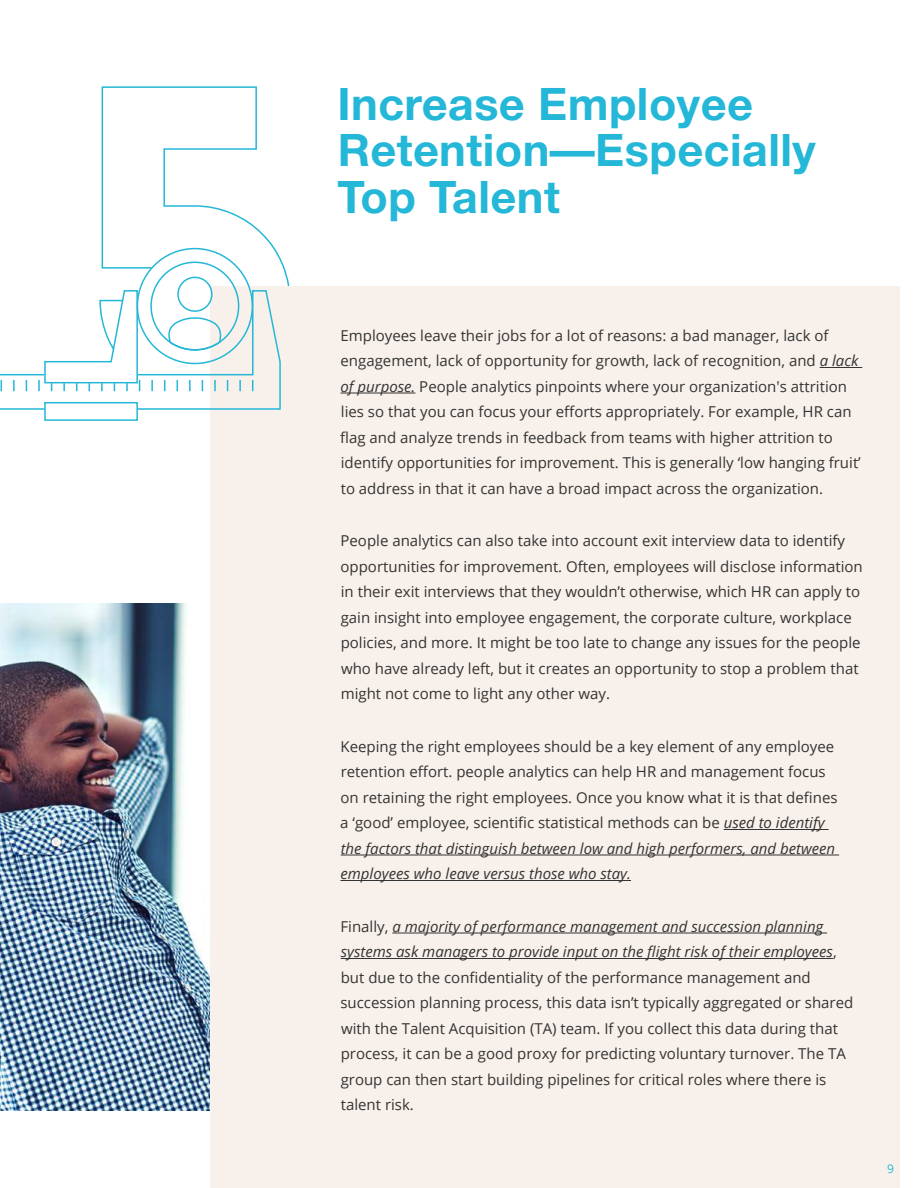
<style>
.page{position:relative;width:918px;height:1188px;background:#fff}
.page>*{position:absolute;margin:0;border:0;box-sizing:border-box;transform-origin:0 0}
.t1{font:700 45px/46.5px "Helvetica Neue Cyr";letter-spacing:.01em;color:#24b7d7}
.t2{font:15px/25.5px "Open Sans";color:#333}
.t3{font:12px "Open Sans";color:#24b7d7}
.s1{font-style:italic}
</style>
<div class="page">
<img style="left:0;top:604px;width:211px;height:506px">
<div style="left:211px;top:286px;width:689px;height:902px;background:#f8f1eb"></div>
<hr style="left:820px;top:367px;width:42px;height:1px;background:#333">
<hr style="left:340px;top:393px;width:75px;height:1px;background:#333">
<hr style="left:724px;top:829px;width:105px;height:1px;background:#333">
<hr style="left:341px;top:855px;width:498px;height:1px;background:#333">
<hr style="left:340px;top:880px;width:291px;height:1px;background:#333">
<hr style="left:392px;top:933px;width:435px;height:1px;background:#333">
<hr style="left:341px;top:958px;width:492px;height:1px;background:#333">
<div style="left:44px;top:402px;width:94px;height:19px;border:2px solid #24b7d7"></div>
<svg style="left:0;top:86px;width:290px;height:324px"></svg>
<h1 class="t1" style="left:338px;top:85px;width:480px">Increase Employee<br>Retention—Especially<br>Top Talent</h1>
<p class="t2" style="left:340px;top:324px;width:522px">Employees leave their jobs for a lot of reasons: a bad manager, lack of engagement, lack of opportunity for growth, lack of recognition, and <span class="s1">a lack of purpose.</span> People analytics pinpoints where your organization's attrition lies so that you can focus your efforts appropriately. For example, HR can flag and analyze trends in feedback from teams with higher attrition to identify opportunities for improvement. This is generally ‘low hanging fruit’ to address in that it can have a broad impact across the organization.</p>
<p class="t2" style="left:341px;top:530px;width:524px">People analytics can also take into account exit interview data to identify opportunities for improvement. Often, employees will disclose information in their exit interviews that they wouldn’t otherwise, which HR can apply to gain insight into employee engagement, the corporate culture, workplace policies, and more. It might be too late to change any issues for the people who have already left, but it creates an opportunity to stop a problem that might not come to light any other way.</p>
<p class="t2" style="left:340px;top:735px;width:499px">Keeping the right employees should be a key element of any employee retention effort. people analytics can help HR and management focus on retaining the right employees. Once you know what it is that defines a ‘good’ employee, scientific statistical methods can be <span class="s1">used to identify the factors that distinguish between low and high performers, and between employees who leave versus those who stay.</span></p>
<p class="t2" style="left:340px;top:915px;width:514px">Finally, <span class="s1">a majority of performance management and succession planning systems ask managers to provide input on the flight risk of their employees</span>, but due to the confidentiality of the performance management and succession planning process, this data isn’t typically aggregated or shared with the Talent Acquisition (TA) team. If you collect this data during that process, it can be a good proxy for predicting voluntary turnover. The TA group can then start building pipelines for critical roles where there is talent risk.</p>
<p class="t3" style="left:887px;top:1164px;width:8px">9</p>
</div>
